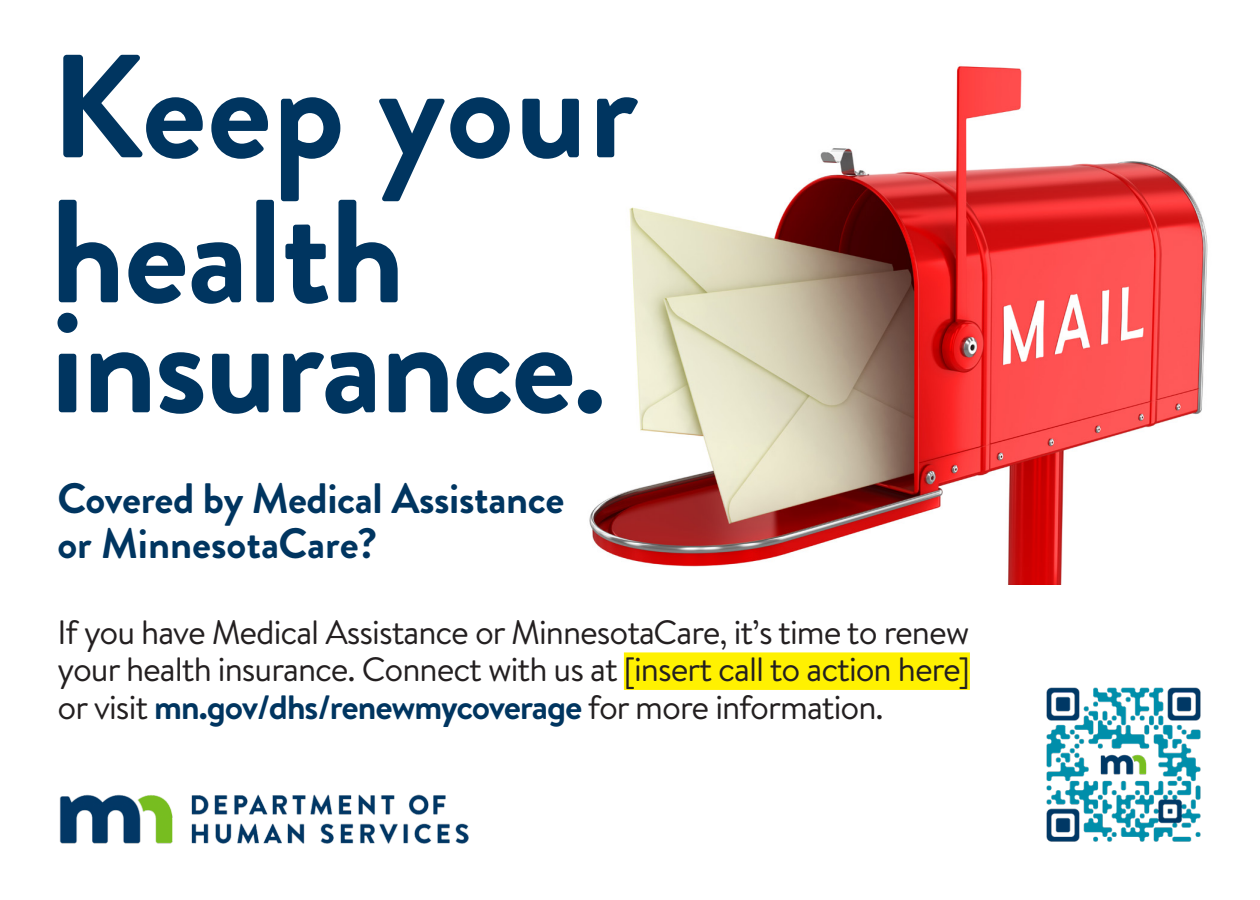
<style>
.page{position:relative;width:1260px;height:900px;background:#fff}
.page>*{position:absolute;margin:0;border:0;box-sizing:border-box;transform-origin:0 0}
.t1{font:700 146.5px/145px "Brandon Grotesque";letter-spacing:-.01em;color:#003560}
.t2{font:700 42.5px "Brandon Grotesque";letter-spacing:-.01em;color:#003560}
.t3{font:33.75px/37.5px "Brandon Text";letter-spacing:-.03em;color:#231f20;text-align:justify}
.s1{font-weight:700;color:#003560}
</style>
<div class="page">
<img style="left:589px;top:66px;width:619px;height:518px">
<img style="left:59px;top:794px;width:410px;height:50px">
<div style="left:624px;top:652px;width:346px;height:38px;background:#fff101"></div>
<img style="left:1046px;top:687px;width:155px;height:155px">
<p class="t1" style="left:50px;top:37px;width:589px">Keep your health</p>
<p class="t1" style="left:50px;top:292px;width:558px">insurance.</p>
<p class="t2" style="left:57px;top:468px;width:508px">Covered by Medical Assistance</p>
<p class="t2" style="left:57px;top:513px;width:321px">or MinnesotaCare?</p>
<p class="t3" style="left:58px;top:612px;width:914px">If you have Medical Assistance or MinnesotaCare, it’s time to renew your health insurance. Connect with us at [insert call to action here] or visit <span class="s1">mn.gov/dhs/renewmycoverage</span> for more information.</p>
</div>
